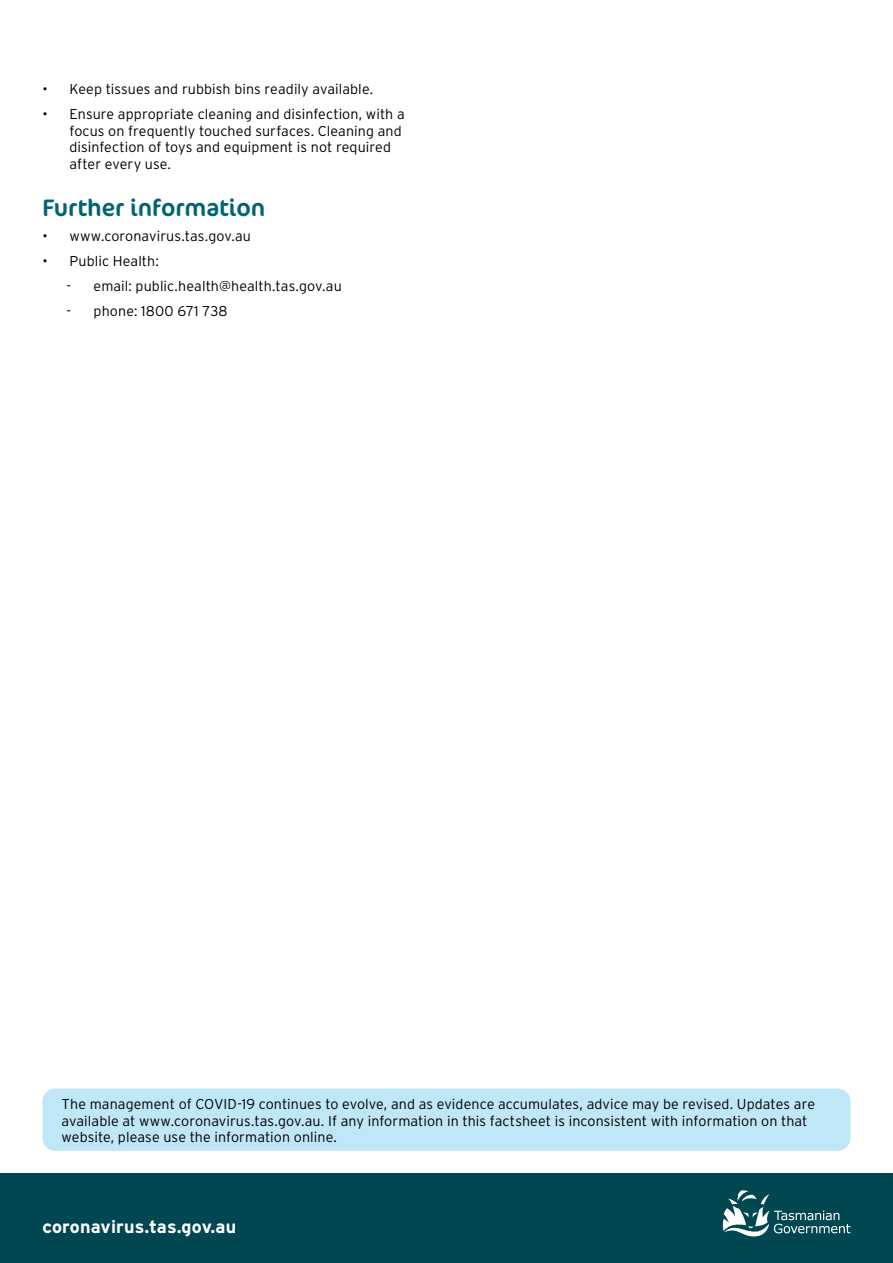
<style>
.page{position:relative;width:893px;height:1263px;background:#fff}
.page>*{position:absolute;margin:0;border:0;box-sizing:border-box;transform-origin:0 0}
.t1{font:24px "Cocon Pro";letter-spacing:-.005em;color:#006472}
.t2{font:700 18px "Interstate";letter-spacing:.01em;color:#fff}
.t3{font:300 14.25px/16.5px "Interstate";letter-spacing:.005em;color:#000}
</style>
<div class="page">
<div style="left:0;top:1174px;width:893px;height:89px;background:#004751"></div>
<svg style="left:722px;top:1190px;width:128px;height:47px"></svg>
<div style="left:43px;top:1088px;width:807px;height:63px;background:#bfe7f7;border-radius:13px"></div>
<p class="t3" style="left:43px;top:81px;width:332px">• Keep tissues and rubbish bins readily available.</p>
<p class="t3" style="left:70px;top:106px;width:337px;text-indent:-27px">• Ensure appropriate cleaning and disinfection, with a focus on frequently touched surfaces. Cleaning and disinfection of toys and equipment is not required after every use.</p>
<h1 class="t1" style="left:43px;top:192px;width:224px">Further information</h1>
<p class="t3" style="left:43px;top:227px;width:210px">• www.coronavirus.tas.gov.au</p>
<p class="t3" style="left:43px;top:252px;width:118px">• Public Health:</p>
<p class="t3" style="left:67px;top:277px;width:277px">- email: public.health@health.tas.gov.au</p>
<p class="t3" style="left:67px;top:302px;width:163px">- phone: 1800 671 738</p>
<p class="t3" style="left:62px;top:1096px;width:755px">The management of COVID-19 continues to evolve, and as evidence accumulates, advice may be revised. Updates are available at www.coronavirus.tas.gov.au. If any information in this factsheet is inconsistent with information on that website, please use the information online.</p>
<p class="t2" style="left:43px;top:1217px;width:195px">coronavirus.tas.gov.au</p>
</div>
